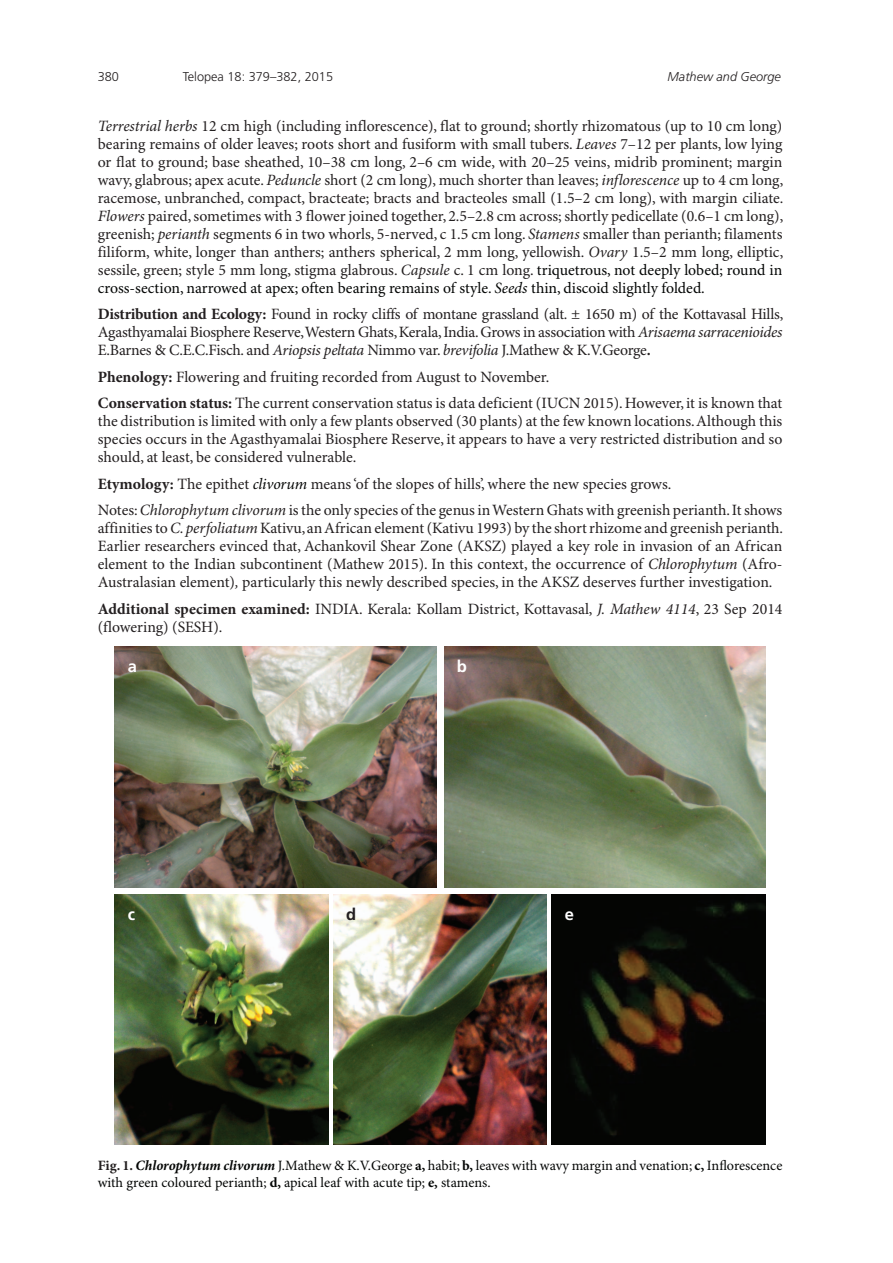
<style>
.page{position:relative;width:893px;height:1263px;background:#fff}
.page>*{position:absolute;margin:0;border:0;box-sizing:border-box;transform-origin:0 0}
.t1{font:700 16.5px "Frutiger";color:#fff}
.t2{font:700 16.5px "Frutiger";color:#231f20}
.t3{font:15.75px/18px "Minion Pro";color:#231f20;text-align:justify}
.t4{font:14.25px/17.2px "Minion Pro";color:#040605}
.t5{font:300 12.75px "Frutiger";color:#231f20}
.t6{font:italic 300 12.75px "Frutiger";color:#231f20}
.s1{font-style:italic}
.s2{color:#040605}
.s3{font-style:italic;color:#040605}
.s4{font-weight:700}
.s5{font-weight:700;color:#231f20}
.s6{font-weight:700;font-style:italic}
</style>
<div class="page">
<img style="left:115px;top:647px;width:321px;height:240px">
<img style="left:444px;top:647px;width:321px;height:240px">
<img style="left:115px;top:894px;width:213px;height:250px">
<img style="left:333px;top:894px;width:214px;height:250px">
<img style="left:552px;top:894px;width:213px;height:250px">
<p class="t5" style="left:98px;top:70px;width:23px">380</p>
<p class="t5" style="left:183px;top:70px;width:152px">Telopea 18: 379–382, 2015</p>
<p class="t6" style="left:668px;top:69px;width:115px">Mathew and George</p>
<p class="t3" style="left:98px;top:117px;width:687px"><span class="s1">Terrestrial herbs</span> 12 cm high (including inflorescence), flat to ground; shortly rhizomatous (up to 10 cm long) bearing remains of older leaves; roots short and fusiform with small tubers. <span class="s1">Leaves</span> 7–12 per plants, low lying or flat to ground; base sheathed, 10–38 cm long, 2–6 cm wide, with 20–25 veins, midrib prominent; margin wavy, glabrous; apex acute. <span class="s1">Peduncle</span> short (2 cm long), much shorter than leaves; <span class="s1">inflorescence</span> up to 4 cm long, racemose, unbranched, compact, bracteate; bracts and bracteoles small (1.5–2 cm long), with margin ciliate.<br><span class="s1">Flowers</span> paired, sometimes with 3 flower joined together, 2.5–2.8 cm across; shortly pedicellate (0.6–1 cm long), greenish; <span class="s1">perianth</span> segments 6 in two whorls, 5-nerved, c 1.5 cm long. <span class="s1">Stamens</span> smaller than perianth; filaments filiform, white, longer than anthers; anthers spherical, 2 mm long, yellowish. <span class="s1">Ovary</span> 1.5–2 mm long, elliptic, sessile, green; style 5 mm long, stigma glabrous. <span class="s1">Capsule</span> c. 1 cm long. <span class="s2">triquetrous, not deeply lobed; round in cross-section, narrowed at apex; often bearing remains of style.</span> <span class="s3">Seeds</span> <span class="s2">thin, discoid slightly folded.</span></p>
<p class="t3" style="left:98px;top:306px;width:687px"><span class="s4">Distribution and Ecology:</span> Found in rocky cliffs of montane grassland (alt. ± 1650 m) of the Kottavasal Hills, Agasthyamalai Biosphere Reserve, Western Ghats, Kerala, India. Grows in association with <span class="s1">Arisaema sarracenioides </span>E.Barnes &amp; C.E.C.Fisch. and <span class="s1">Ariopsis peltata</span> Nimmo var. <span class="s1">brevifolia</span> J.Mathew &amp; K.V.George<span class="s4">.</span></p>
<p class="t3" style="left:98px;top:364px;width:686px;line-height:26.5px"><span class="s4">Phenology:</span> Flowering and fruiting recorded from August to November.<br><span class="s4">Conservation status:</span> The current conservation status is data deficient (IUCN 2015). However, it is known that</p>
<p class="t3" style="left:98px;top:413px;width:686px">the distribution is limited with only a few plants observed (30 plants) at the few known locations. Although this species occurs in the Agasthyamalai Biosphere Reserve, it appears to have a very restricted distribution and so should, at least, be considered vulnerable.</p>
<p class="t3" style="left:98px;top:471px;width:686px;line-height:26.5px"><span class="s4">Etymology:</span> The epithet <span class="s3">clivorum</span> means ‘of the slopes of hills’, where the new species grows.<br>Notes: <span class="s1">Chlorophytum clivorum</span> is the only species of the genus in Western Ghats with greenish perianth. It shows</p>
<p class="t3" style="left:98px;top:520px;width:687px">affinities to <span class="s1">C. perfoliatum</span> Kativu, an African element (Kativu 1993) by the short rhizome and greenish perianth.<br>Earlier researchers evinced that, Achankovil Shear Zone (AKSZ) played a key role in invasion of an African element to the Indian subcontinent (Mathew 2015). In this context, the occurrence of <span class="s1">Chlorophytum</span> (Afro-Australasian element)<span class="s1">,</span> particularly this newly described species, in the AKSZ deserves further investigation.</p>
<p class="t3" style="left:98px;top:600px;width:686px"><span class="s4">Additional specimen examined:</span> INDIA. Kerala: Kollam District, Kottavasal, <span class="s1">J. Mathew 4114</span>, 23 Sep 2014 (flowering) (SESH).</p>
<p class="t1" style="left:128px;top:656px;width:11px">a</p>
<p class="t1" style="left:457px;top:656px;width:12px">b</p>
<p class="t1" style="left:128px;top:904px;width:9px">c</p>
<p class="t2" style="left:346px;top:904px;width:12px">d</p>
<p class="t1" style="left:565px;top:904px;width:11px">e</p>
<p class="t4" style="left:98px;top:1157px;width:686px"><span class="s5">Fig. 1.</span> <span class="s6">Chlorophytum clivorum</span> J.Mathew &amp; K.V.George <span class="s4">a,</span> habit; <span class="s4">b,</span> leaves with wavy margin and venation; <span class="s4">c,</span> Inflorescence with green coloured perianth; <span class="s4">d,</span> apical leaf with acute tip; <span class="s4">e,</span> stamens.</p>
</div>
